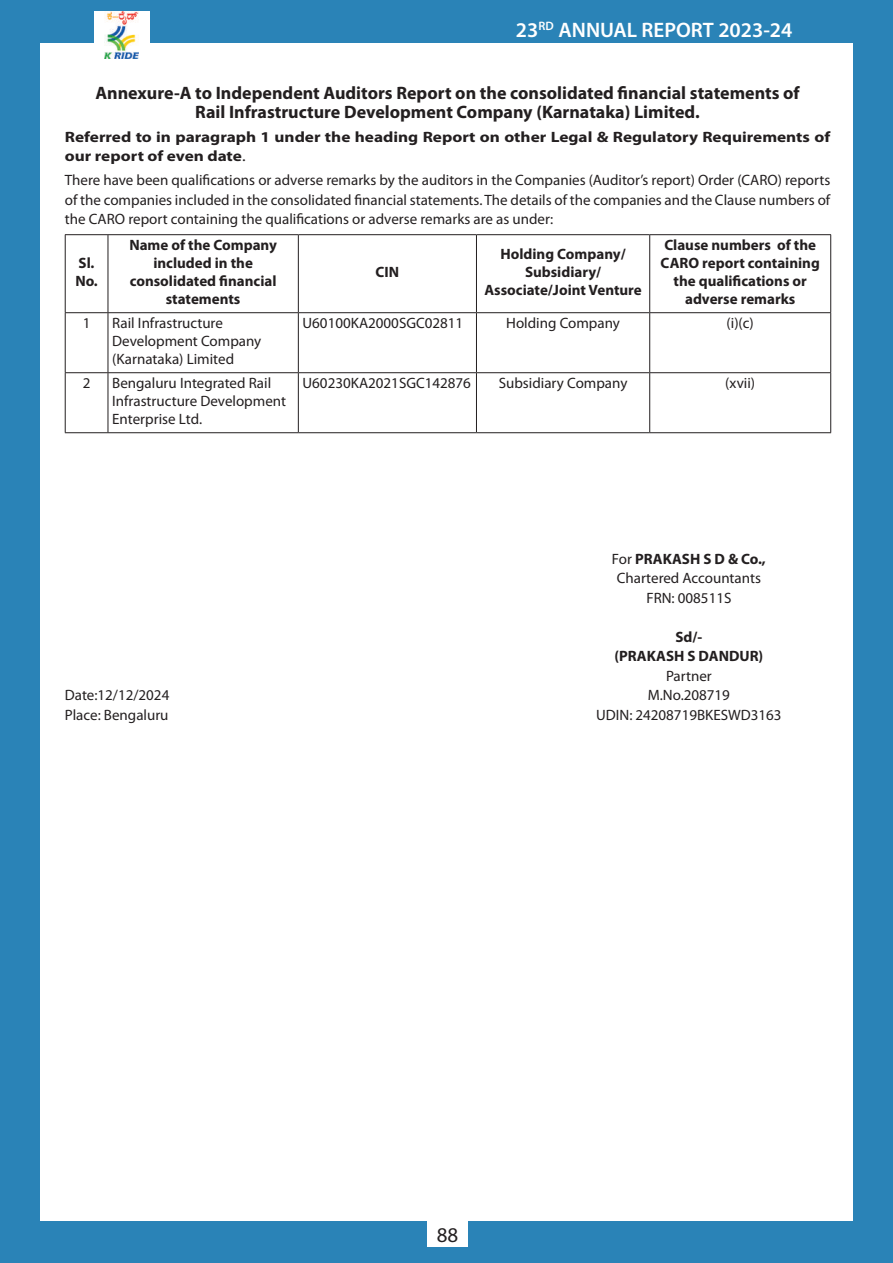
<style>
.page{position:relative;width:893px;height:1263px;background:#2a83b7}
.page>*{position:absolute;margin:0;border:0;box-sizing:border-box;transform-origin:0 0}
.t1{font:600 21px "Myriad Pro";color:#fff}
.t2{font:21px "Myriad Pro";color:#231f20}
.t3{font:700 18px/19.5px "Myriad Pro";color:#231f20;text-align:center}
.t4{font:15px/19.5px "Myriad Pro";color:#231f20}
.t5{font:700 15px/18px "Myriad Pro";color:#231f20;text-align:center}
.t6{font:700 15px/19.5px "Myriad Pro";color:#231f20;scale:1.15 1}
.s1{font-weight:400}
.s2{font-weight:700}
</style>
<div class="page">
<div style="left:40px;top:43px;width:813px;height:1177px;background:#fff"></div>
<div style="left:428px;top:1216px;width:40px;height:30px;background:#fff"></div>
<div style="left:94px;top:11px;width:55px;height:49px;background:#fff"></div>
<img style="left:104px;top:11px;width:35px;height:48px">
<hr style="left:65px;top:234px;width:43px;height:1px;background:#231f20">
<hr style="left:65px;top:235px;width:1px;height:77px;background:#231f20">
<hr style="left:108px;top:234px;width:190px;height:1px;background:#231f20">
<hr style="left:108px;top:235px;width:1px;height:77px;background:#231f20">
<hr style="left:298px;top:234px;width:178px;height:1px;background:#231f20">
<hr style="left:298px;top:235px;width:1px;height:77px;background:#231f20">
<hr style="left:476px;top:234px;width:174px;height:1px;background:#231f20">
<hr style="left:476px;top:235px;width:1px;height:77px;background:#231f20">
<hr style="left:650px;top:234px;width:181px;height:1px;background:#231f20">
<hr style="left:649px;top:235px;width:1px;height:77px;background:#231f20">
<hr style="left:830px;top:235px;width:1px;height:77px;background:#231f20">
<hr style="left:65px;top:312px;width:43px;height:1px;background:#231f20">
<hr style="left:65px;top:313px;width:1px;height:59px;background:#231f20">
<hr style="left:108px;top:312px;width:190px;height:1px;background:#231f20">
<hr style="left:108px;top:313px;width:1px;height:59px;background:#231f20">
<hr style="left:298px;top:312px;width:178px;height:1px;background:#231f20">
<hr style="left:298px;top:313px;width:1px;height:59px;background:#231f20">
<hr style="left:476px;top:312px;width:174px;height:1px;background:#231f20">
<hr style="left:476px;top:313px;width:1px;height:59px;background:#231f20">
<hr style="left:650px;top:312px;width:181px;height:1px;background:#231f20">
<hr style="left:649px;top:313px;width:1px;height:59px;background:#231f20">
<hr style="left:830px;top:313px;width:1px;height:59px;background:#231f20">
<hr style="left:65px;top:372px;width:43px;height:1px;background:#231f20">
<hr style="left:65px;top:373px;width:1px;height:59px;background:#231f20">
<hr style="left:108px;top:372px;width:190px;height:1px;background:#231f20">
<hr style="left:108px;top:373px;width:1px;height:59px;background:#231f20">
<hr style="left:298px;top:372px;width:178px;height:1px;background:#231f20">
<hr style="left:298px;top:373px;width:1px;height:59px;background:#231f20">
<hr style="left:476px;top:372px;width:174px;height:1px;background:#231f20">
<hr style="left:476px;top:373px;width:1px;height:59px;background:#231f20">
<hr style="left:650px;top:372px;width:181px;height:1px;background:#231f20">
<hr style="left:649px;top:373px;width:1px;height:59px;background:#231f20">
<hr style="left:830px;top:373px;width:1px;height:59px;background:#231f20">
<hr style="left:65px;top:432px;width:43px;height:1px;background:#231f20">
<hr style="left:108px;top:432px;width:190px;height:1px;background:#231f20">
<hr style="left:298px;top:432px;width:178px;height:1px;background:#231f20">
<hr style="left:476px;top:432px;width:174px;height:1px;background:#231f20">
<hr style="left:650px;top:432px;width:181px;height:1px;background:#231f20">
<h1 class="t1" style="left:516px;top:16px;width:278px">23<sup>rd</sup> ANNUAL REPORT 2023-24</h1>
<p class="t3" style="left:95px;top:82px;width:706px">Annexure-A to Independent Auditors Report on the consolidated financial statements of<br>Rail Infrastructure Development Company (Karnataka) Limited.</p>
<p class="t6" style="left:65px;top:126px;width:667px">Referred to in paragraph 1 under the heading Report on other Legal &amp; Regulatory Requirements of our report of even date<span class="s1">.</span></p>
<p class="t4" style="left:65px;top:170px;width:767px;text-align:justify">There have been qualifications or adverse remarks by the auditors in the Companies (Auditor’s report) Order (CARO) reports of the companies included in the consolidated financial statements. The details of the companies and the Clause numbers of the CARO report containing the qualifications or adverse remarks are as under:</p>
<p class="t5" style="left:75px;top:254px;width:24px;text-align:left">Sl.<br>No.</p>
<p class="t5" style="left:129px;top:236px;width:149px">Name of the Company included in the consolidated financial statements</p>
<p class="t5" style="left:484px;top:245px;width:159px">Holding Company/<br>Subsidiary/<br>Associate/Joint Venture</p>
<p class="t5" style="left:661px;top:236px;width:161px">Clause numbers of the<br>CARO report containing the qualifications or adverse remarks</p>
<p class="t5" style="left:376px;top:263px;width:25px">CIN</p>
<p class="t4" style="left:83px;top:313px;width:9px">1</p>
<p class="t4" style="left:112px;top:314px;width:151px;line-height:18px">Rail Infrastructure<br>Development Company (Karnataka) Limited</p>
<p class="t4" style="left:303px;top:313px;width:162px">U60100KA2000SGC02811</p>
<p class="t4" style="left:506px;top:313px;width:115px">Holding Company</p>
<p class="t4" style="left:727px;top:313px;width:29px">(i)(c)</p>
<p class="t4" style="left:83px;top:373px;width:9px">2</p>
<p class="t4" style="left:112px;top:374px;width:175px;line-height:18px">Bengaluru Integrated Rail<br>Infrastructure Development<br>Enterprise Ltd.</p>
<p class="t4" style="left:303px;top:373px;width:170px">U60230KA2021SGC142876</p>
<p class="t4" style="left:499px;top:373px;width:130px">Subsidiary Company</p>
<p class="t4" style="left:725px;top:373px;width:31px">(xvii)</p>
<p class="t4" style="left:612px;top:549px;width:155px;text-align:center">For <span class="s2">PRAKASH S D &amp; Co.,<br></span>Chartered Accountants<br>FRN: 008511S</p>
<p class="t5" style="left:614px;top:626px;width:150px;line-height:19.5px">Sd/-<br>(PRAKASH S DANDUR)</p>
<p class="t4" style="left:666px;top:666px;width:47px">Partner</p>
<p class="t4" style="left:65px;top:685px;width:106px">Date:12/12/2024</p>
<p class="t4" style="left:648px;top:685px;width:84px">M.No.208719</p>
<p class="t4" style="left:65px;top:705px;width:105px">Place: Bengaluru</p>
<p class="t4" style="left:596px;top:705px;width:187px">UDIN: 24208719BKESWD3163</p>
<h1 class="t2" style="left:437px;top:1221px;width:23px">88</h1>
</div>
